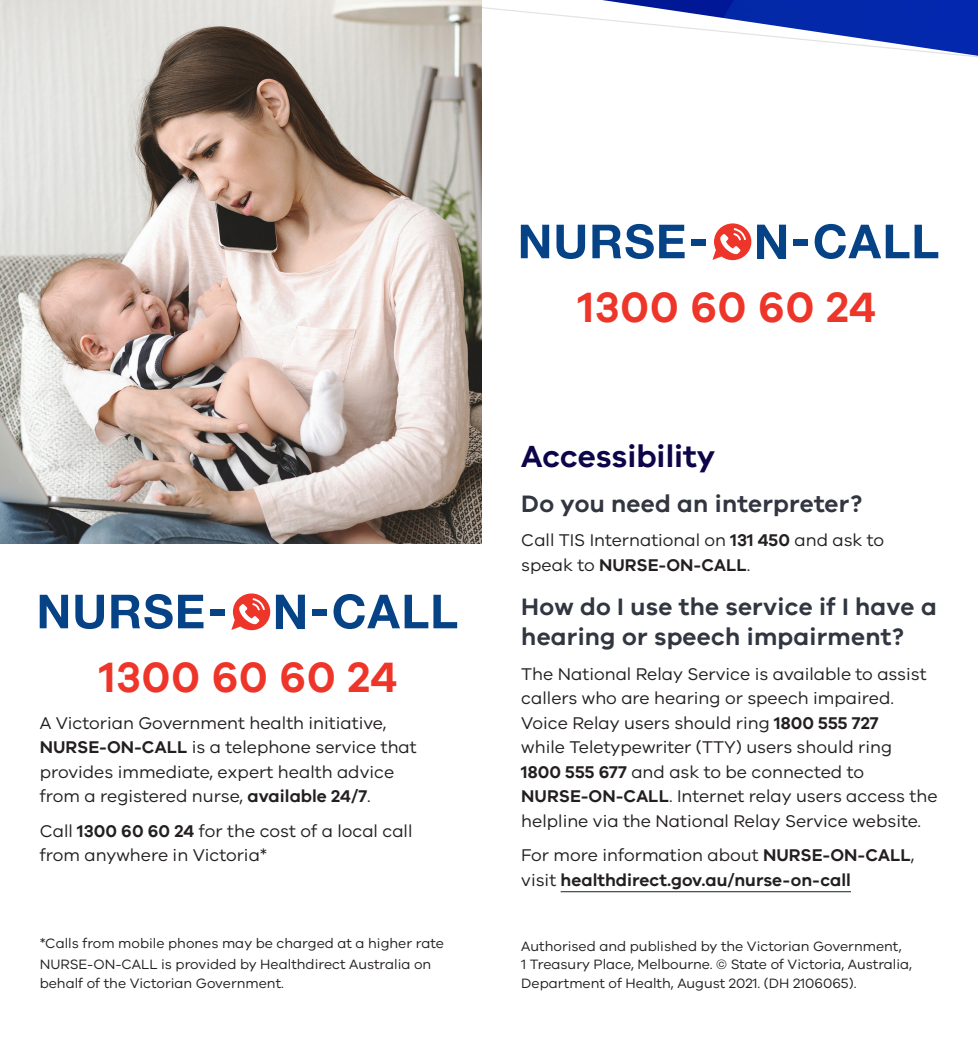
<style>
.page{position:relative;width:978px;height:1042px;background:#fff}
.page>*{position:absolute;margin:0;border:0;box-sizing:border-box;transform-origin:0 0}
.Cover_title{font:600 43.75px "VIC";letter-spacing:.01em;color:#ee3529}
.Heading_1_Text_Optio{font:600 31.5px "VIC";color:#0d0449}
.Heading_2_Text{font:600 24.5px/29.8px "VIC";letter-spacing:.01em;color:#323640}
.Body_Copy{font:17.5px/24.5px "VIC";color:#231f20}
.Body_Copy-2{font:600 17.5px/24.5px "VIC";color:#231f20}
.Publishing_imprint_d{font:14px/18.4px "VIC";color:#231f20}
.s1{font-weight:600}
.s2{font-weight:400}
</style>
<div class="page">
<img style="left:481px;top:0;width:496px;height:133px">
<svg style="left:481px;top:6px;width:496px;height:102px"></svg>
<hr style="left:560px;top:891px;width:290px;height:1px;background:#231f20">
<svg style="left:520px;top:225px;width:29px;height:33px"></svg>
<svg style="left:556px;top:225px;width:29px;height:34px"></svg>
<svg style="left:592px;top:224px;width:61px;height:35px"></svg>
<svg style="left:659px;top:225px;width:25px;height:33px"></svg>
<svg style="left:814px;top:224px;width:123px;height:35px"></svg>
<div style="left:691px;top:240px;width:14px;height:6px;background:#054286"></div>
<div style="left:793px;top:240px;width:14px;height:6px;background:#054286"></div>
<svg style="left:712px;top:223px;width:73px;height:37px"></svg>
<svg style="left:40px;top:595px;width:28px;height:33px"></svg>
<svg style="left:75px;top:595px;width:29px;height:34px"></svg>
<svg style="left:111px;top:594px;width:92px;height:35px"></svg>
<svg style="left:333px;top:594px;width:124px;height:35px"></svg>
<div style="left:210px;top:609px;width:14px;height:7px;background:#054286"></div>
<div style="left:312px;top:609px;width:14px;height:7px;background:#054286"></div>
<svg style="left:276px;top:595px;width:29px;height:34px"></svg>
<svg style="left:231px;top:593px;width:39px;height:37px"></svg>
<img style="left:0;top:0;width:481px;height:544px">
<h1 class="Cover_title" style="left:99px;top:650px;width:299px">1300 60 60 24</h1>
<p class="Body_Copy" style="left:40px;top:710px;width:378px">A Victorian Government health initiative, <span class="s1">NURSE-ON-CALL</span> is a telephone service that provides immediate, expert health advice from a registered nurse, <span class="s1">available 24/7</span>.</p>
<p class="Body_Copy" style="left:40px;top:818px;width:374px">Call <span class="s1">1300 60 60 24</span> for the cost of a local call from anywhere in Victoria*</p>
<p class="Publishing_imprint_d" style="left:40px;top:934px;width:405px">*Calls from mobile phones may be charged at a higher rate</p>
<p class="Publishing_imprint_d" style="left:40px;top:955px;width:393px">NURSE-ON-CALL is provided by Healthdirect Australia on behalf of the Victorian Government.</p>
<h1 class="Cover_title" style="left:578px;top:280px;width:299px">1300 60 60 24</h1>
<h1 class="Heading_1_Text_Optio" style="left:521px;top:437px;width:195px">Accessibility</h1>
<h2 class="Heading_2_Text" style="left:521px;top:488px;width:342px">Do you need an interpreter?</h2>
<p class="Body_Copy" style="left:521px;top:527px;width:364px">Call TIS International on <span class="s1">131 450</span> and ask to speak to <span class="s1">NURSE-ON-CALL</span>.</p>
<h2 class="Heading_2_Text" style="left:521px;top:591px;width:417px">How do I use the service if I have a hearing or speech impairment?</h2>
<p class="Body_Copy" style="left:521px;top:661px;width:417px">The National Relay Service is available to assist callers who are hearing or speech impaired.<br>Voice Relay users should ring <span class="s1">1800 555 727<br></span>while Teletypewriter (TTY) users should ring<br><span class="s1">1800 555 677</span> and ask to be connected to <span class="s1">NURSE-ON-CALL</span>. Internet relay users access the helpline via the National Relay Service website.</p>
<p class="Body_Copy-2" style="left:521px;top:842px;width:394px"><span class="s2">For more information about</span> NURSE-ON-CALL<span class="s2">, visit</span> healthdirect.gov.au/nurse-on-call</p>
<p class="Publishing_imprint_d" style="left:521px;top:936px;width:392px">Authorised and published by the Victorian Government,<br>1 Treasury Place, Melbourne. © State of Victoria, Australia,<br>Department of Health, August 2021. (DH 2106065).</p>
</div>
